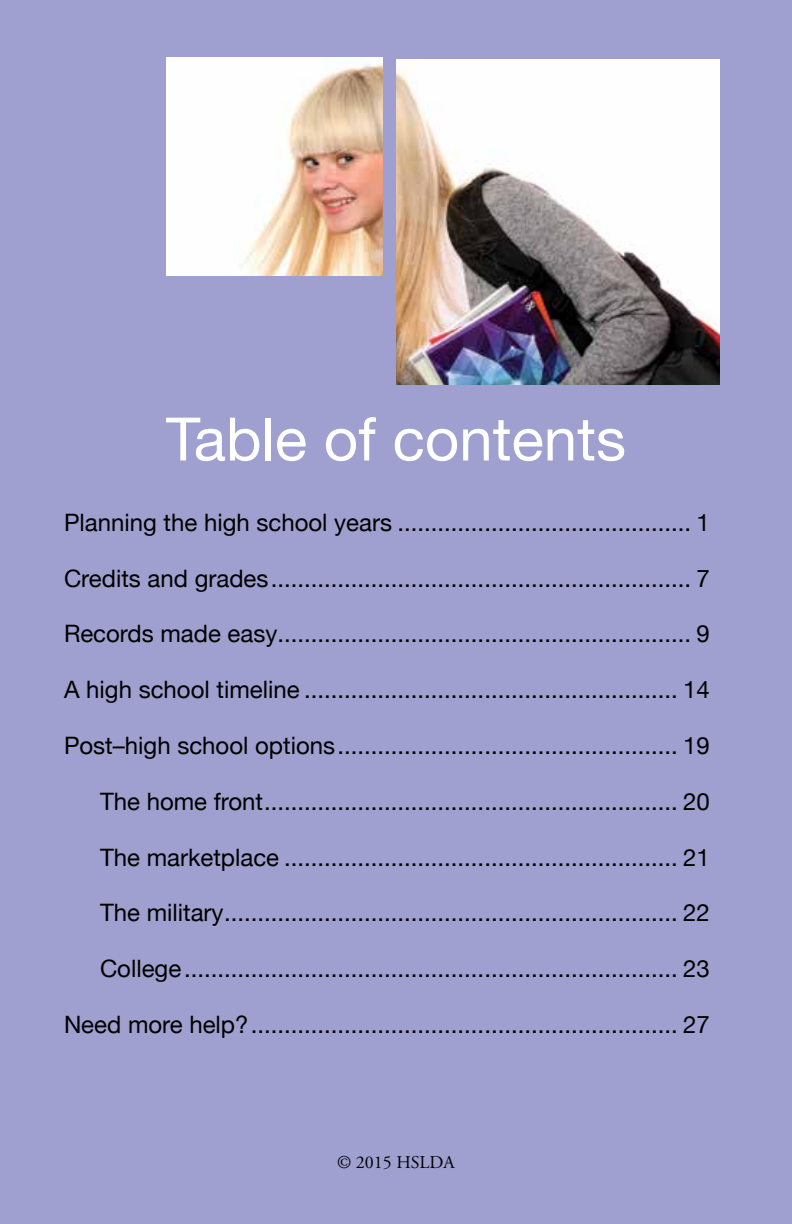
<style>
.page{position:relative;width:792px;height:1224px;background:#9fa0cf}
.page>*{position:absolute;margin:0;border:0;box-sizing:border-box;transform-origin:0 0}
.t1{font:60px "Helvetica Neue";color:#fff}
.t2{font:24px "Helvetica Neue";color:#000}
.t3{font:18px "Adobe Garamond Pro";color:#000}
</style>
<div class="page">
<img style="left:396px;top:60px;width:323px;height:324px">
<img style="left:166px;top:58px;width:216px;height:217px">
<h1 class="t1" style="left:166px;top:396px;width:462px">Table of contents</h1>
<p class="t2" style="left:64px;top:505px;width:648px">Planning the high school years ............................................ 1</p>
<p class="t2" style="left:64px;top:561px;width:648px">Credits and grades............................................................... 7</p>
<p class="t2" style="left:64px;top:617px;width:648px">Records made easy.............................................................. 9</p>
<p class="t2" style="left:64px;top:672px;width:648px">A high school timeline ........................................................ 14</p>
<p class="t2" style="left:64px;top:728px;width:648px">Post–high school options................................................... 19</p>
<p class="t2" style="left:100px;top:784px;width:612px">The home front.............................................................. 20</p>
<p class="t2" style="left:100px;top:840px;width:612px">The marketplace ........................................................... 21</p>
<p class="t2" style="left:100px;top:896px;width:612px">The military.................................................................... 22</p>
<p class="t2" style="left:100px;top:951px;width:612px">College.......................................................................... 23</p>
<p class="t2" style="left:64px;top:1007px;width:648px">Need more help?................................................................ 27</p>
<p class="t3" style="left:337px;top:1151px;width:119px">© 2015 HSLDA</p>
</div>
